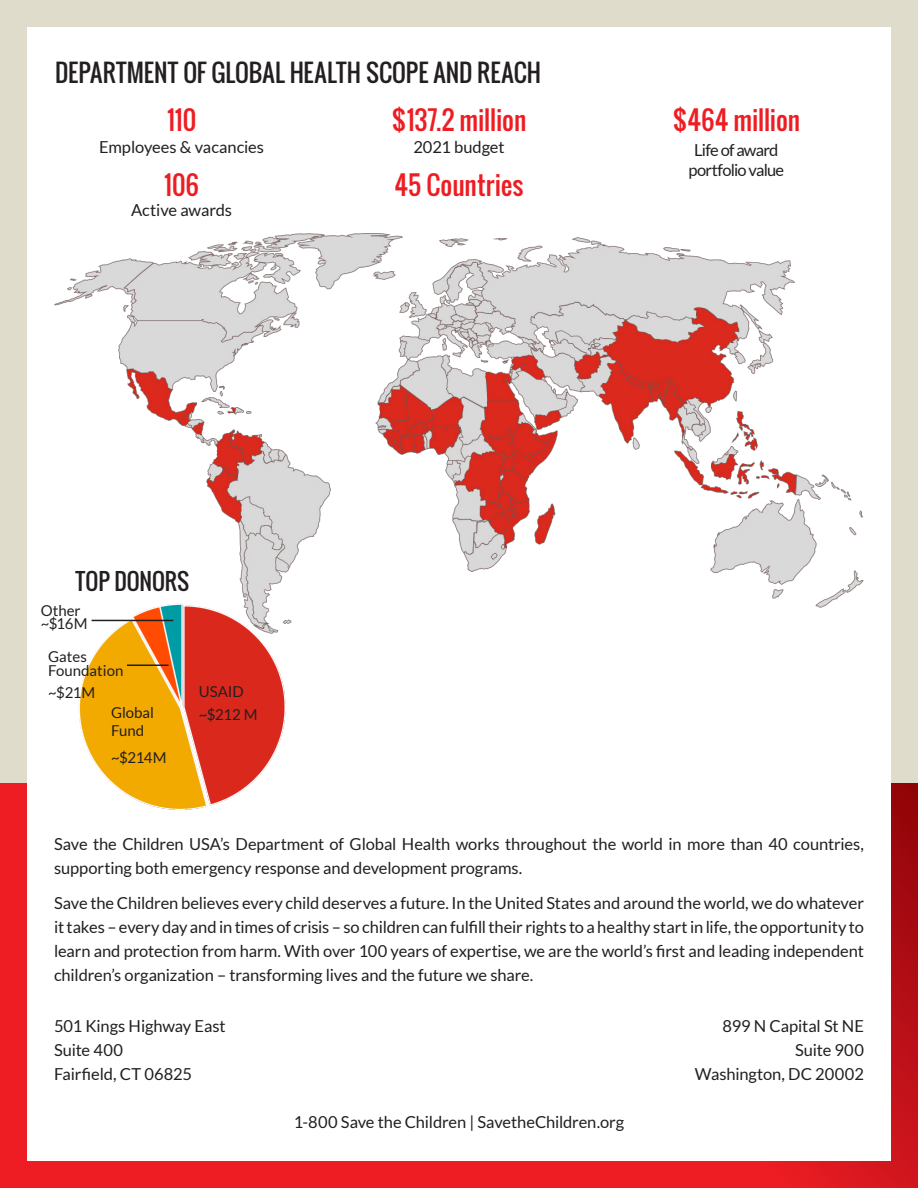
<style>
.page{position:relative;width:918px;height:1188px;background:#fff}
.page>*{position:absolute;margin:0;border:0;box-sizing:border-box;transform-origin:0 0}
.Infographic__s{font:25.5px "Oswald";letter-spacing:-.005em;color:#ee1d23}
.t1{font:24px "Oswald";letter-spacing:.005em;color:#231f20}
.t2{font:22.5px "Oswald";letter-spacing:-.005em;color:#231f20}
.text{font:16.5px/24px "Lato";letter-spacing:-.005em;color:#231f20}
.Infographic_data{font:16.5px "Lato";letter-spacing:-.01em;color:#231f20}
.Infographic_data-2{font:16.5px/19.8px "Lato";letter-spacing:-.045em;color:#231f20;text-align:center}
.t3{font:15px "Lato";color:#231f20}
</style>
<div class="page">
<div style="left:0;top:0;width:918px;height:784px;background:#e0dccb"></div>
<svg style="left:0;top:783px;width:918px;height:405px;background:#de181f"></svg>
<div style="left:27px;top:27px;width:864px;height:1134px;background:#fff"></div>
<img style="left:54px;top:233px;width:810px;height:391px">
<img style="left:76px;top:603px;width:212px;height:207px">
<hr style="left:127px;top:664px;width:42px;height:2px;background:#231f20">
<hr style="left:92px;top:620px;width:81px;height:1px;background:#231f20">
<h2 class="t1" style="left:55px;top:54px;width:487px">DEPARTMENT OF GLOBAL HEALTH SCOPE AND REACH</h2>
<p class="Infographic__s" style="left:167px;top:101px;width:31px">110</p>
<p class="Infographic_data" style="left:99px;top:137px;width:166px">Employees &amp; vacancies</p>
<p class="Infographic__s" style="left:164px;top:166px;width:36px">106</p>
<p class="Infographic_data" style="left:131px;top:201px;width:102px">Active awards</p>
<p class="Infographic__s" style="left:392px;top:101px;width:136px">$137.2 million</p>
<p class="Infographic_data" style="left:413px;top:137px;width:93px">2021 budget</p>
<p class="Infographic__s" style="left:394px;top:166px;width:131px">45 Countries</p>
<p class="Infographic__s" style="left:672px;top:101px;width:129px">$464 million</p>
<p class="Infographic_data-2" style="left:689px;top:140px;width:97px">Life of award portfolio value</p>
<h2 class="t2" style="left:76px;top:564px;width:115px">TOP DONORS</h2>
<p class="t3" style="left:41px;top:602px;width:41px">Other</p>
<p class="t3" style="left:41px;top:616px;width:48px">~$16M</p>
<p class="t3" style="left:48px;top:649px;width:40px">Gates</p>
<p class="t3" style="left:48px;top:662px;width:77px">Foundation</p>
<h2 class="t3" style="left:48px;top:684px;width:48px">~$21M</h2>
<h2 class="t3" style="left:199px;top:683px;width:47px">USAID</h2>
<p class="t3" style="left:111px;top:704px;width:45px">Global</p>
<h2 class="t3" style="left:199px;top:707px;width:60px">~$212 M</h2>
<p class="t3" style="left:111px;top:722px;width:35px">Fund</p>
<h2 class="t3" style="left:111px;top:749px;width:57px">~$214M</h2>
<p class="text" style="left:54px;top:832px;width:812px">Save the Children USA’s Department of Global Health works throughout the world in more than 40 countries, supporting both emergency response and development programs.</p>
<p class="text" style="left:54px;top:891px;width:812px;text-align:justify">Save the Children believes every child deserves a future. In the United States and around the world, we do whatever it takes – every day and in times of crisis – so children can fulfill their rights to a healthy start in life, the opportunity to learn and protection from harm. With over 100 years of expertise, we are the world’s first and leading independent children’s organization – transforming lives and the future we share.</p>
<p class="text" style="left:54px;top:1014px;width:173px">501 Kings Highway East</p>
<p class="text" style="left:54px;top:1038px;width:71px">Suite 400</p>
<p class="text" style="left:54px;top:1062px;width:140px">Fairfield, CT 06825</p>
<p class="text" style="left:294px;top:1110px;width:332px">1-800 Save the Children | SavetheChildren.org</p>
<p class="text" style="left:723px;top:1014px;width:143px">899 N Capital St NE</p>
<p class="text" style="left:795px;top:1038px;width:70px">Suite 900</p>
<p class="text" style="left:695px;top:1062px;width:171px">Washington, DC 20002</p>
</div>
